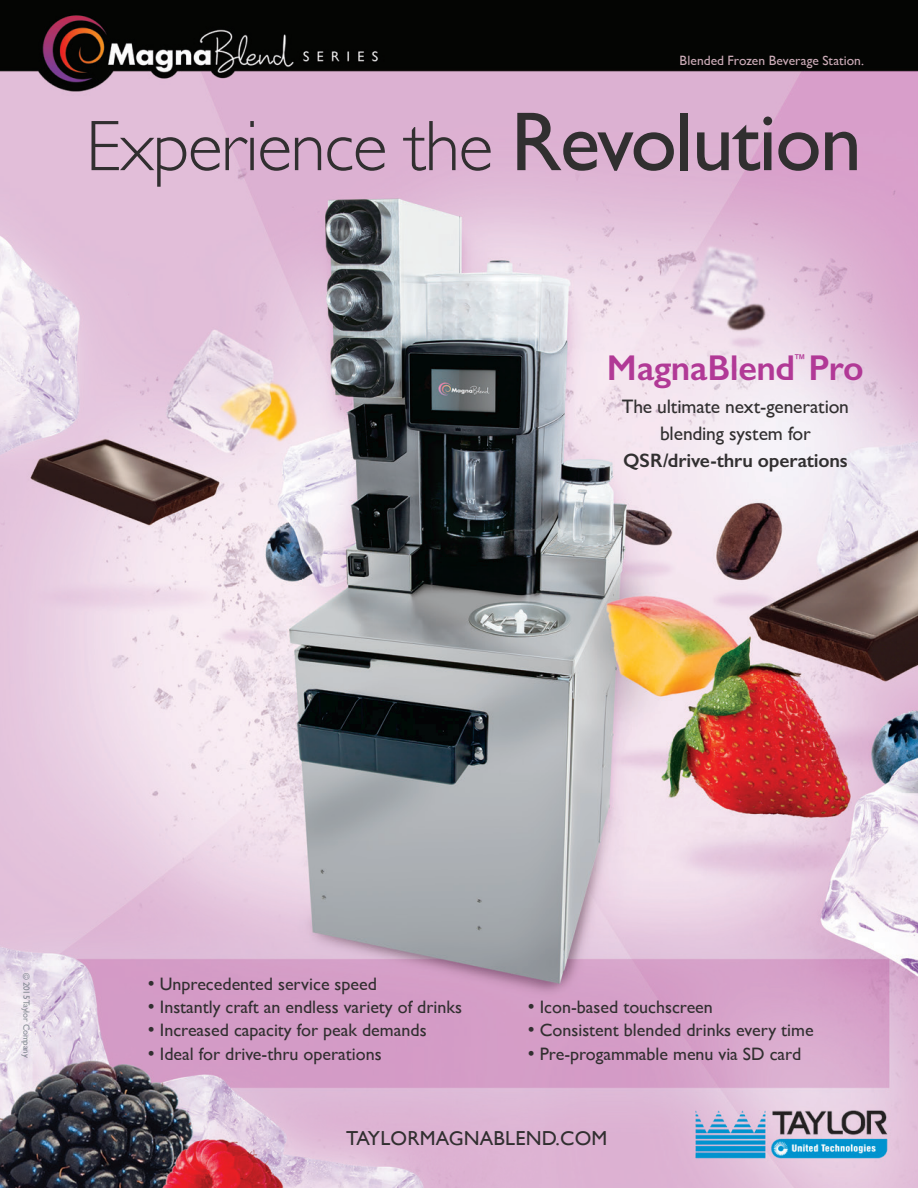
<style>
.page{position:relative;width:918px;height:1188px;background:#fff}
.page>*{position:absolute;margin:0;border:0;box-sizing:border-box;transform-origin:0 0}
.t1{font:300 72px "Gill Sans";letter-spacing:-.02em;color:#312f30}
.t2{font:600 36px "Gill Sans";letter-spacing:-.01em;color:#b13996}
.t3{font:20.25px "Gill Sans";letter-spacing:.01em;color:#312f30}
.t4{font:19.5px "Gill Sans";letter-spacing:-.01em;color:#312f30}
.t5{font:600 19.5px "Gill Sans";letter-spacing:-.005em;color:#312f30}
.t6{font:18px "Gill Sans";color:#312f30}
.t7{font:13.5px "Gill Sans";color:#ccacb8}
.t8{font:600 12.3px "Gill Sans";color:#b13996}
.t9{font:9px "Gill Sans";letter-spacing:-.02em;color:#425159}
.s1{font-weight:400;font-size:84px}
.s2{font-size:19.5px}
</style>
<div class="page">
<img style="left:0;top:0;width:918px;height:1188px">
<p class="t7" style="left:680px;top:53px;width:186px">Blended Frozen Beverage Station.</p>
<p class="t1" style="left:86px;top:90px;width:778px">Experience the <span class="s1">Revolution</span></p>
<p class="t8" style="left:794px;top:351px;width:12px">™</p>
<p class="t2" style="left:607px;top:346px;width:258px">MagnaBlend Pro</p>
<p class="t4" style="left:622px;top:395px;width:229px">The ultimate next-generation</p>
<p class="t4" style="left:660px;top:422px;width:152px">blending system for</p>
<p class="t5" style="left:623px;top:449px;width:226px">QSR/drive-thru operations</p>
<p class="t9" style="left:32px;top:973px;width:86px;rotate:90deg">© 2015 Taylor Company</p>
<p class="t6" style="left:148px;top:973px;width:231px"><span class="s2">•</span> Unprecedented service speed</p>
<p class="t6" style="left:148px;top:996px;width:316px"><span class="s2">•</span> Instantly craft an endless variety of drinks</p>
<p class="t6" style="left:148px;top:1020px;width:280px"><span class="s2">•</span> Increased capacity for peak demands</p>
<p class="t6" style="left:148px;top:1043px;width:235px"><span class="s2">•</span> Ideal for drive-thru operations</p>
<p class="t6" style="left:528px;top:996px;width:187px"><span class="s2">•</span> Icon-based touchscreen</p>
<p class="t6" style="left:528px;top:1020px;width:287px"><span class="s2">•</span> Consistent blended drinks every time</p>
<p class="t6" style="left:528px;top:1043px;width:275px"><span class="s2">•</span> Pre-progammable menu via SD card</p>
<p class="t3" style="left:346px;top:1126px;width:263px">TAYLORMAGNABLEND.COM</p>
</div>
